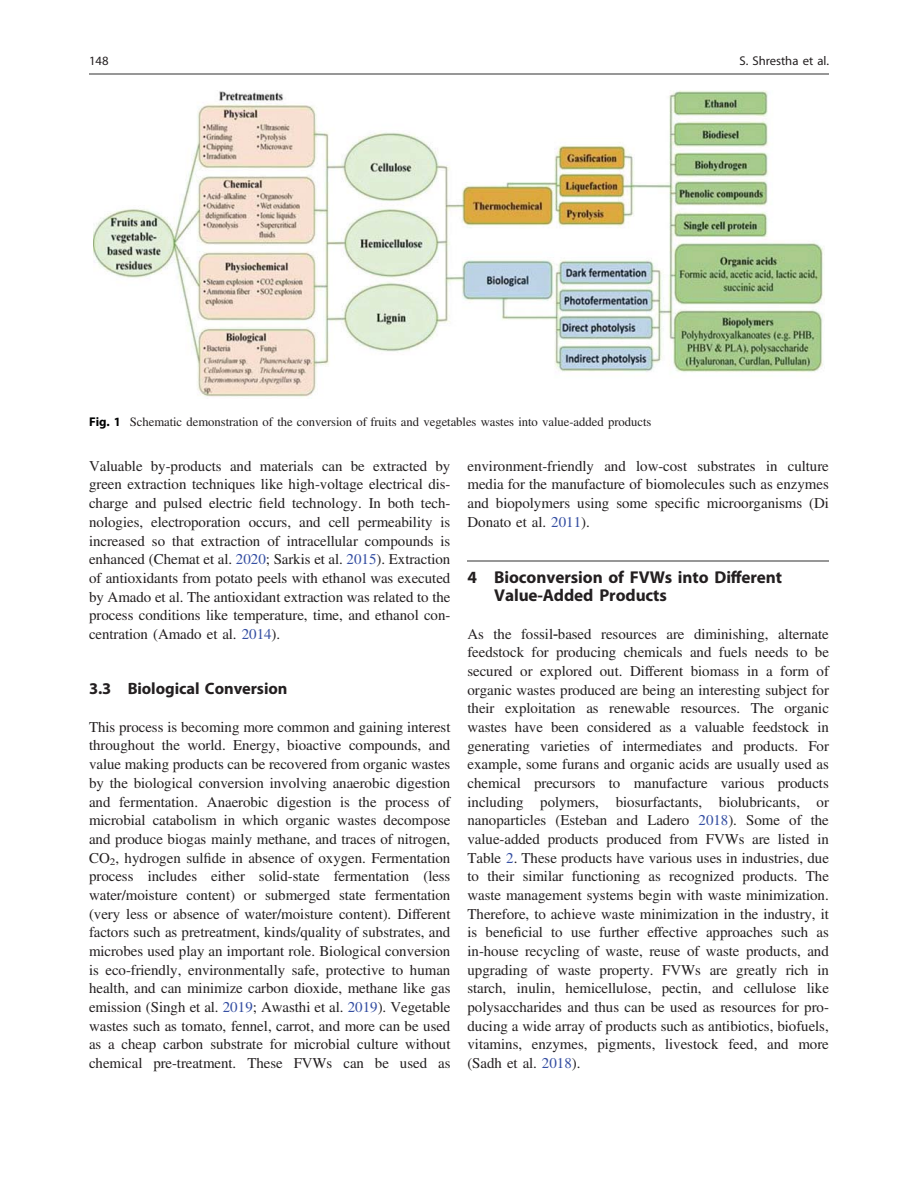
<style>
.page{position:relative;width:918px;height:1188px;background:#fff}
.page>*{position:absolute;margin:0;border:0;box-sizing:border-box;transform-origin:0 0}
.t1{font:17.25px/18.6px "Adv OT3 b 30 f 6 db.B";color:#231f20}
.t2{font:16.5px "Adv OT3 b 30 f 6 db.B";color:#231f20}
.t3{font:15px/18.8px "Adv TT5 ada 87 cc";color:#231f20;text-align:justify}
.t4{font:12.75px "Adv TT5 ada 87 cc";color:#231f20}
.t5{font:12.75px "Adv OT46 dcae 81";color:#231f20}
.s1{font-family:"Adv OT3 b 30 f 6 db.B";color:#010202}
.s2{font-family:"Adv TT5 ada 87 cc+fb"}
.s3{color:#344ea2}
.s4{font-family:"Adv TT3713 a 231"}
</style>
<div class="page">
<hr style="left:468px;top:561px;width:361px;height:1px;background:#979797">
<img style="left:93px;top:90px;width:731px;height:307px">
<hr style="left:89px;top:73px;width:740px;height:2px;background:#979797">
<p class="t5" style="left:89px;top:56px;width:21px">148</p>
<p class="t5" style="left:740px;top:56px;width:91px">S. Shrestha et al.</p>
<p class="t4" style="left:89px;top:417px;width:564px"><span class="s1">Fig. 1</span> Schematic demonstration of the conversion of fruits and vegetables wastes into value-added products</p>
<p class="t3" style="left:89px;top:458px;width:363px">Valuable by-products and materials can be extracted by green extraction techniques like high-voltage electrical dis&shy;charge and pulsed electric <span class="s2">fi</span>eld technology. In both tech&shy;nologies, electroporation occurs, and cell permeability is increased so that extraction of intracellular compounds is enhanced (Chemat et al. <span class="s3">2020</span>; Sarkis et al. <span class="s3">2015</span>). Extraction of antioxidants from potato peels with ethanol was executed by Amado et al. The antioxidant extraction was related to the process conditions like temperature, time, and ethanol con&shy;centration (Amado et al. <span class="s3">2014</span>).</p>
<p class="t2" style="left:89px;top:683px;width:200px">3.3 Biological Conversion</p>
<p class="t3" style="left:89px;top:719px;width:363px">This process is becoming more common and gaining interest throughout the world. Energy, bioactive compounds, and value making products can be recovered from organic wastes by the biological conversion involving anaerobic digestion and fermentation. Anaerobic digestion is the process of microbial catabolism in which organic wastes decompose and produce biogas mainly methane, and traces of nitrogen, CO<sub>2</sub>, hydrogen sul<span class="s2">fi</span>de in absence of oxygen. Fermentation process includes either solid-state fermentation (less water/moisture content) or submerged state fermentation (very less or absence of water/moisture content). Different factors such as pretreatment, kinds/quality of substrates, and microbes used play an important role. Biological conversion is eco-friendly, environmentally safe, protective to human health, and can minimize carbon dioxide, methane like gas emission (Singh et al. <span class="s3">2019</span>; Awasthi et al. <span class="s3">2019</span>). Vegetable wastes such as tomato, fennel, carrot, and more can be used as a cheap carbon substrate for microbial culture without chemical pre-treatment. These FVWs can be used as</p>
<p class="t3" style="left:468px;top:458px;width:363px">environment-friendly and low-cost substrates in culture media for the manufacture of biomolecules such as enzymes and biopolymers using some speci<span class="s2">fi</span>c microorganisms (Di Donato et al. <span class="s3">2011</span>).</p>
<p class="t1" style="left:494px;top:569px;width:289px;text-indent:-27px">4 Bioconversion of FVWs into Different<br>Value-Added Products</p>
<p class="t3" style="left:468px;top:626px;width:363px">As the fossil<span class="s4">‐</span>based resources are diminishing, alternate feedstock for producing chemicals and fuels needs to be secured or explored out. Different biomass in a form of organic wastes produced are being an interesting subject for their exploitation as renewable resources. The organic wastes have been considered as a valuable feedstock in generating varieties of intermediates and products. For example, some furans and organic acids are usually used as chemical precursors to manufacture various products including polymers, biosurfactants, biolubricants, or nanoparticles (Esteban and Ladero <span class="s3">2018</span>). Some of the value-added products produced from FVWs are listed in Table <span class="s3">2</span>. These products have various uses in industries, due to their similar functioning as recognized products. The waste management systems begin with waste minimization.<br>Therefore, to achieve waste minimization in the industry, it is bene<span class="s2">fi</span>cial to use further effective approaches such as in-house recycling of waste, reuse of waste products, and upgrading of waste property. FVWs are greatly rich in starch, inulin, hemicellulose, pectin, and cellulose like polysaccharides and thus can be used as resources for pro&shy;ducing a wide array of products such as antibiotics, biofuels, vitamins, enzymes, pigments, livestock feed, and more (Sadh et al. <span class="s3">2018</span>).</p>
</div>
